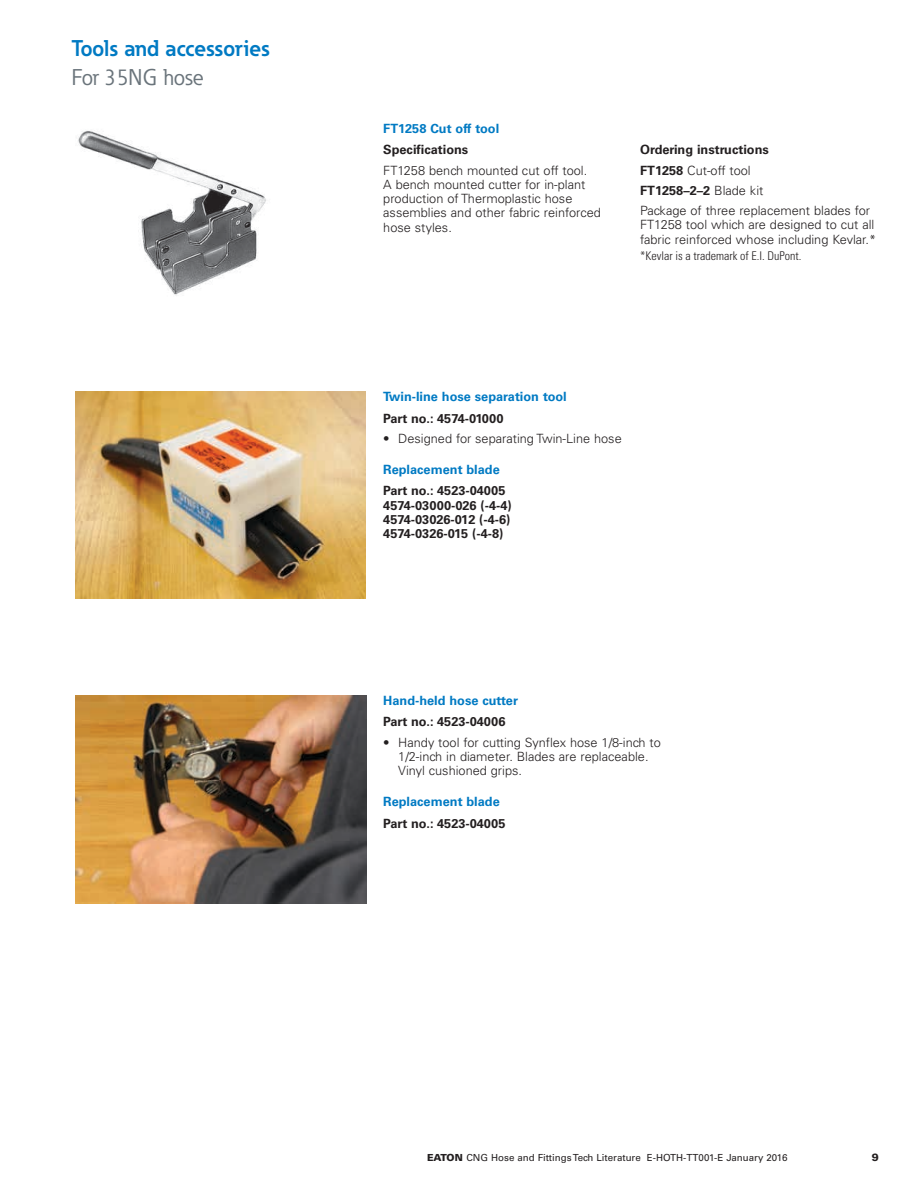
<style>
.page{position:relative;width:918px;height:1188px;background:#fff}
.page>*{position:absolute;margin:0;border:0;box-sizing:border-box;transform-origin:0 0}
.t1{font:700 22.5px "Eaton";color:#007ac3}
.t2{font:22.5px "Eaton";letter-spacing:-.01em;color:#6a747b}
.t3{font:300 12.75px/14.2px "Univers LT Std";color:#231f20}
.t4{font:700 12.75px/14.2px "Univers LT Std";color:#231f20}
.t5{font:700 12.75px "Univers LT Std";color:#007ac3}
.t6{font:300 condensed 12px "Univers LT Std";color:#231f20}
.t7{font:900 10.5px "Univers LT Std";color:#231f20}
.t8{font:9.75px "Univers LT Std";color:#231f20}
.s1{font-weight:700}
.s2{font-weight:900}
</style>
<div class="page">
<img style="left:78px;top:130px;width:188px;height:165px">
<img style="left:75px;top:392px;width:290px;height:207px">
<img style="left:75px;top:695px;width:291px;height:208px">
<h1 class="t1" style="left:71px;top:34px;width:200px">Tools and accessories</h1>
<h1 class="t2" style="left:71px;top:63px;width:134px">For 35NG hose</h1>
<p class="t5" style="left:383px;top:121px;width:117px">FT1258 Cut off tool</p>
<p class="t4" style="left:383px;top:143px;width:87px">Specifications</p>
<p class="t3" style="left:383px;top:163px;width:219px">FT1258 bench mounted cut off tool.<br>A bench mounted cutter for in-plant production of Thermoplastic hose assemblies and other fabric reinforced hose styles.</p>
<p class="t3" style="left:640px;top:140px;width:232px;line-height:20.2px"><span class="s1">Ordering instructions<br>FT1258</span> Cut-off tool<br><span class="s1">FT1258–2–2</span> Blade kit<br>Package of three replacement blades for</p>
<p class="t3" style="left:640px;top:218px;width:238px">FT1258 tool which are designed to cut all fabric reinforced whose including Kevlar.*</p>
<p class="t6" style="left:640px;top:249px;width:163px">*Kevlar is a trademark of E.I. DuPont.</p>
<p class="t5" style="left:383px;top:389px;width:185px">Twin-line hose separation tool</p>
<p class="t4" style="left:383px;top:411px;width:122px">Part no.: 4574-01000</p>
<p class="t3" style="left:383px;top:431px;width:240px">• Designed for separating Twin-Line hose</p>
<p class="t5" style="left:383px;top:462px;width:118px">Replacement blade</p>
<p class="t4" style="left:383px;top:484px;width:130px">Part no.: 4523-04005<br>4574-03000-026 (-4-4)<br>4574-03026-012 (-4-6)<br>4574-0326-015 (-4-8)</p>
<p class="t5" style="left:383px;top:693px;width:136px">Hand-held hose cutter</p>
<p class="t4" style="left:383px;top:715px;width:124px">Part no.: 4523-04006</p>
<p class="t3" style="left:398px;top:735px;width:264px;text-indent:-15px">• Handy tool for cutting Synflex hose 1/8-inch to<br>1/2-inch in diameter. Blades are replaceable.<br>Vinyl cushioned grips.</p>
<p class="t5" style="left:383px;top:794px;width:118px">Replacement blade</p>
<p class="t4" style="left:383px;top:816px;width:124px">Part no.: 4523-04005</p>
<p class="t8" style="left:427px;top:1151px;width:362px"><span class="s2">EATON</span> CNG Hose and Fittings Tech Literature E-HOTH-TT001-E January 2016</p>
<p class="t7" style="left:872px;top:1151px;width:9px">9</p>
</div>
